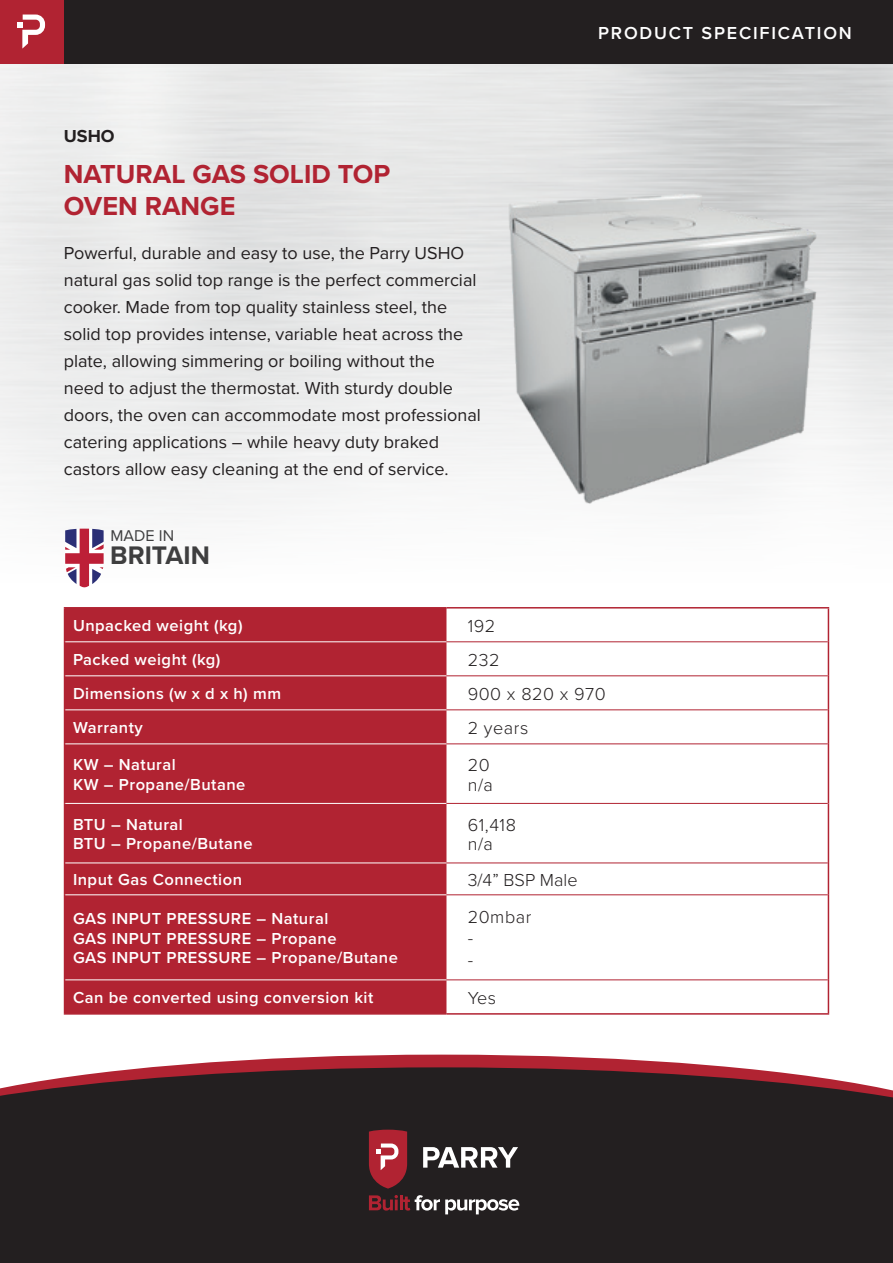
<style>
.page{position:relative;width:893px;height:1263px;background:#fff}
.page>*{position:absolute;margin:0;border:0;box-sizing:border-box;transform-origin:0 0}
.t1{font:700 27px/32.4px "Proxima Nova";color:#b12332}
.t2{font:700 26.4px "Proxima Nova";color:#3e3e3f}
.t3{font:18px/27px "Proxima Nova";color:#231f20}
.t4{font:300 18px/19.5px "Proxima Nova";letter-spacing:.03em;color:#231f20}
.t5{font:600 18px "Proxima Nova";letter-spacing:.1em;color:#fff}
.t6{font:700 18px "Proxima Nova";color:#231f20}
.t7{font:600 16.5px/19.5px "Proxima Nova";letter-spacing:.03em;color:#fff}
.t8{font:16.2px "Proxima Nova";color:#3e3e3f}
</style>
<div class="page">
<div style="left:0;top:1100px;width:893px;height:163px;background:#231f20"></div>
<svg style="left:0;top:1054px;width:893px;height:46px"></svg>
<img style="left:0;top:64px;width:893px;height:562px">
<div style="left:65px;top:608px;width:381px;height:405px;background:#b12332"></div>
<hr style="left:64px;top:607px;width:382px;height:1px;background:#b12332">
<hr style="left:64px;top:608px;width:1px;height:34px;background:#b12332">
<hr style="left:446px;top:607px;width:383px;height:1px;background:#b12332">
<hr style="left:828px;top:608px;width:1px;height:34px;background:#b12332">
<hr style="left:64px;top:642px;width:1px;height:34px;background:#b12332">
<hr style="left:828px;top:642px;width:1px;height:34px;background:#b12332">
<hr style="left:64px;top:676px;width:1px;height:34px;background:#b12332">
<hr style="left:828px;top:676px;width:1px;height:34px;background:#b12332">
<hr style="left:64px;top:710px;width:1px;height:34px;background:#b12332">
<hr style="left:828px;top:710px;width:1px;height:34px;background:#b12332">
<hr style="left:64px;top:744px;width:1px;height:59px;background:#b12332">
<hr style="left:828px;top:744px;width:1px;height:59px;background:#b12332">
<hr style="left:64px;top:803px;width:1px;height:60px;background:#b12332">
<hr style="left:828px;top:803px;width:1px;height:60px;background:#b12332">
<hr style="left:64px;top:863px;width:1px;height:32px;background:#b12332">
<hr style="left:828px;top:863px;width:1px;height:32px;background:#b12332">
<hr style="left:64px;top:895px;width:1px;height:85px;background:#b12332">
<hr style="left:828px;top:895px;width:1px;height:85px;background:#b12332">
<hr style="left:64px;top:980px;width:1px;height:33px;background:#b12332">
<hr style="left:828px;top:980px;width:1px;height:33px;background:#b12332">
<hr style="left:64px;top:1013px;width:382px;height:2px;background:#b12332">
<hr style="left:446px;top:1013px;width:383px;height:2px;background:#b12332">
<hr style="left:65px;top:641px;width:381px;height:1px;background:#fff">
<hr style="left:65px;top:675px;width:381px;height:1px;background:#fff">
<hr style="left:65px;top:709px;width:381px;height:1px;background:#fff">
<hr style="left:65px;top:743px;width:381px;height:1px;background:#fff">
<hr style="left:65px;top:803px;width:381px;height:1px;background:#fff">
<hr style="left:65px;top:862px;width:381px;height:1px;background:#fff">
<hr style="left:65px;top:894px;width:381px;height:1px;background:#fff">
<hr style="left:65px;top:979px;width:381px;height:1px;background:#fff">
<hr style="left:446px;top:641px;width:382px;height:1px;background:#b12332">
<hr style="left:446px;top:675px;width:382px;height:1px;background:#b12332">
<hr style="left:446px;top:709px;width:382px;height:1px;background:#b12332">
<hr style="left:446px;top:743px;width:382px;height:1px;background:#b12332">
<hr style="left:446px;top:803px;width:382px;height:1px;background:#b12332">
<hr style="left:446px;top:862px;width:382px;height:1px;background:#b12332">
<hr style="left:446px;top:894px;width:382px;height:1px;background:#b12332">
<hr style="left:446px;top:979px;width:382px;height:1px;background:#b12332">
<div style="left:0;top:0;width:893px;height:64px;background:#231f20"></div>
<div style="left:0;top:0;width:64px;height:64px;background:#b12332"></div>
<svg style="left:17px;top:15px;width:28px;height:33px"></svg>
<svg style="left:423px;top:1147px;width:95px;height:20px"></svg>
<svg style="left:369px;top:1130px;width:38px;height:58px"></svg>
<svg style="left:369px;top:1195px;width:150px;height:19px"></svg>
<svg style="left:65px;top:528px;width:39px;height:60px"></svg>
<img style="left:495px;top:164px;width:327px;height:355px">
<p class="t6" style="left:64px;top:125px;width:52px">USHO</p>
<h1 class="t1" style="left:64px;top:158px;width:328px">NATURAL GAS SOLID TOP<br>OVEN RANGE</h1>
<p class="t3" style="left:64px;top:240px;width:419px">Powerful, durable and easy to use, the Parry USHO natural gas solid top range is the perfect commercial cooker. Made from top quality stainless steel, the solid top provides intense, variable heat across the plate, allowing simmering or boiling without the<br>need to adjust the thermostat. With sturdy double doors, the oven can accommodate most professional catering applications – while heavy duty braked castors allow easy cleaning at the end of service.</p>
<p class="t8" style="left:111px;top:526px;width:65px">MADE IN</p>
<h2 class="t2" style="left:110px;top:539px;width:101px">BRITAIN</h2>
<p class="t5" style="left:598px;top:22px;width:255px">PRODUCT SPECIFICATION</p>
<p class="t7" style="left:73px;top:616px;width:171px">Unpacked weight (kg)</p>
<p class="t4" style="left:468px;top:616px;width:29px">192</p>
<p class="t7" style="left:73px;top:650px;width:149px">Packed weight (kg)</p>
<p class="t4" style="left:468px;top:650px;width:33px">232</p>
<p class="t7" style="left:73px;top:684px;width:210px">Dimensions (w x d x h) mm</p>
<p class="t4" style="left:468px;top:684px;width:140px">900 x 820 x 970</p>
<p class="t7" style="left:73px;top:718px;width:71px">Warranty</p>
<p class="t4" style="left:468px;top:718px;width:62px">2 years</p>
<p class="t7" style="left:73px;top:755px;width:174px">KW – Natural<br>KW – Propane/Butane</p>
<p class="t4" style="left:468px;top:755px;width:27px">20 n/a</p>
<p class="t7" style="left:73px;top:815px;width:181px">BTU – Natural<br>BTU – Propane/Butane</p>
<p class="t4" style="left:468px;top:815px;width:50px">61,418 n/a</p>
<p class="t7" style="left:73px;top:870px;width:171px">Input Gas Connection</p>
<p class="t4" style="left:468px;top:870px;width:111px">3/4” BSP Male</p>
<p class="t7" style="left:73px;top:909px;width:326px">GAS INPUT PRESSURE – Natural<br>GAS INPUT PRESSURE – Propane<br>GAS INPUT PRESSURE – Propane/Butane</p>
<p class="t4" style="left:468px;top:906px;width:65px;line-height:21.6px">20mbar -<br>-</p>
<p class="t7" style="left:73px;top:988px;width:302px">Can be converted using conversion kit</p>
<p class="t4" style="left:468px;top:988px;width:30px">Yes</p>
</div>
